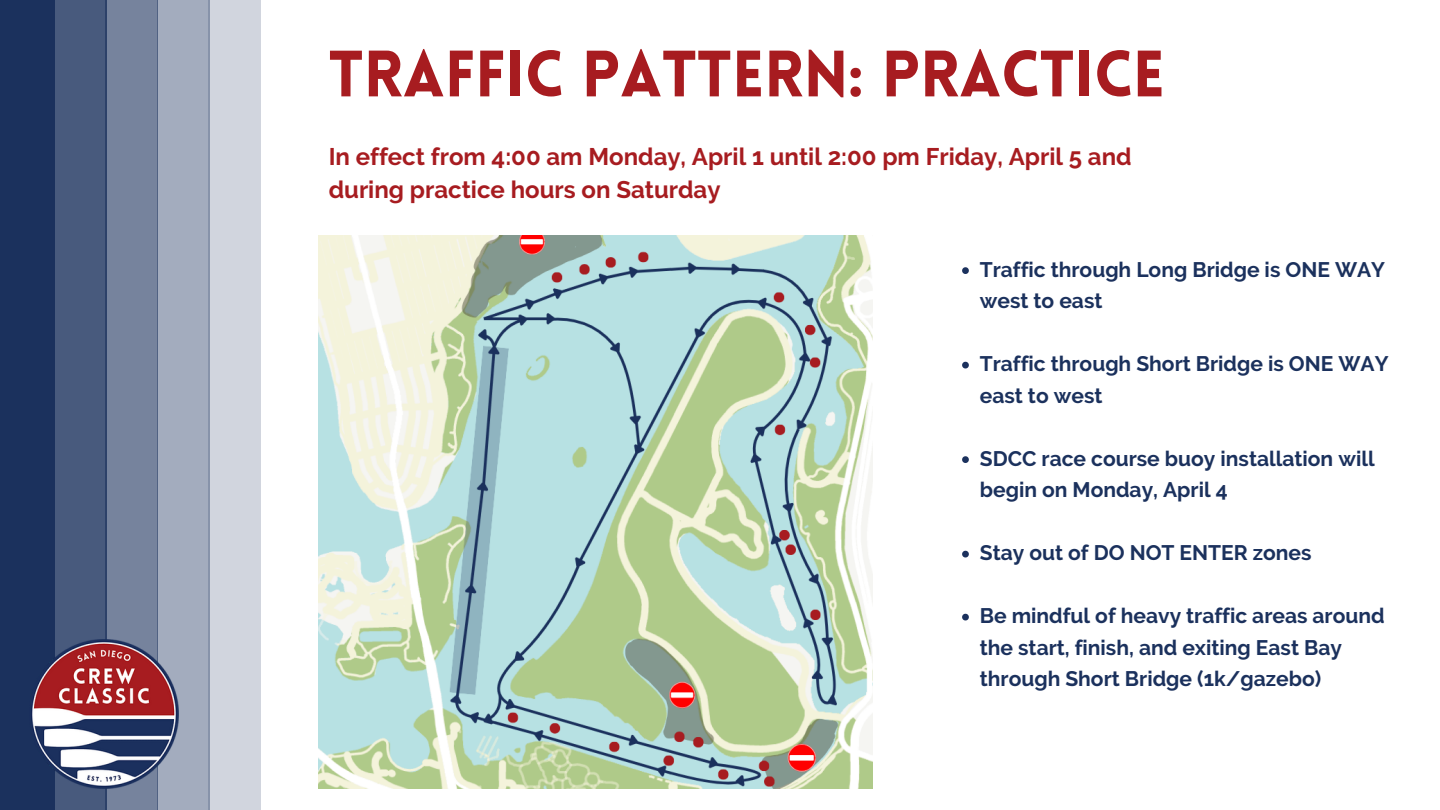
<style>
.page{position:relative;width:1440px;height:810px;background:#fff}
.page>*{position:absolute;margin:0;border:0;box-sizing:border-box;transform-origin:0 0}
.t1{font:900 64px "Lovelo";color:#a71c20}
.t2{font:700 24px/33px "Raleway";color:#a71c20}
.t3{font:700 21px/31.5px "Raleway";color:#1b315d}
</style>
<div class="page">
<div style="left:0;top:0;width:55px;height:810px;background:#1b315d"></div>
<div style="left:54px;top:0;width:52px;height:810px;background:#485a7d"></div>
<div style="left:106px;top:0;width:52px;height:810px;background:#76839d"></div>
<div style="left:157px;top:0;width:52px;height:810px;background:#a3acbe"></div>
<div style="left:209px;top:0;width:52px;height:810px;background:#d1d5de"></div>
<img style="left:31px;top:639px;width:148px;height:150px">
<img style="left:319px;top:235px;width:553px;height:554px">
<svg style="left:962px;top:267px;width:7px;height:7px"></svg>
<svg style="left:962px;top:362px;width:7px;height:6px"></svg>
<svg style="left:962px;top:456px;width:7px;height:7px"></svg>
<svg style="left:962px;top:551px;width:7px;height:6px"></svg>
<svg style="left:962px;top:614px;width:7px;height:6px"></svg>
<p class="t1" style="left:329px;top:48px;width:838px">TRAFFIC PATTERN: PRACTICE</p>
<h2 class="t2" style="left:329px;top:140px;width:804px">In effect from 4:00 am Monday, April 1 until 2:00 pm Friday, April 5 and during practice hours on Saturday</h2>
<p class="t3" style="left:980px;top:254px;width:407px">Traffic through Long Bridge is ONE WAY west to east</p>
<p class="t3" style="left:980px;top:348px;width:410px">Traffic through Short Bridge is ONE WAY east to west</p>
<p class="t3" style="left:980px;top:443px;width:396px">SDCC race course buoy installation will begin on Monday, April 4</p>
<p class="t3" style="left:980px;top:537px;width:333px">Stay out of DO NOT ENTER zones</p>
<p class="t3" style="left:980px;top:600px;width:406px">Be mindful of heavy traffic areas around the start, finish, and exiting East Bay through Short Bridge (1k/gazebo)</p>
</div>
